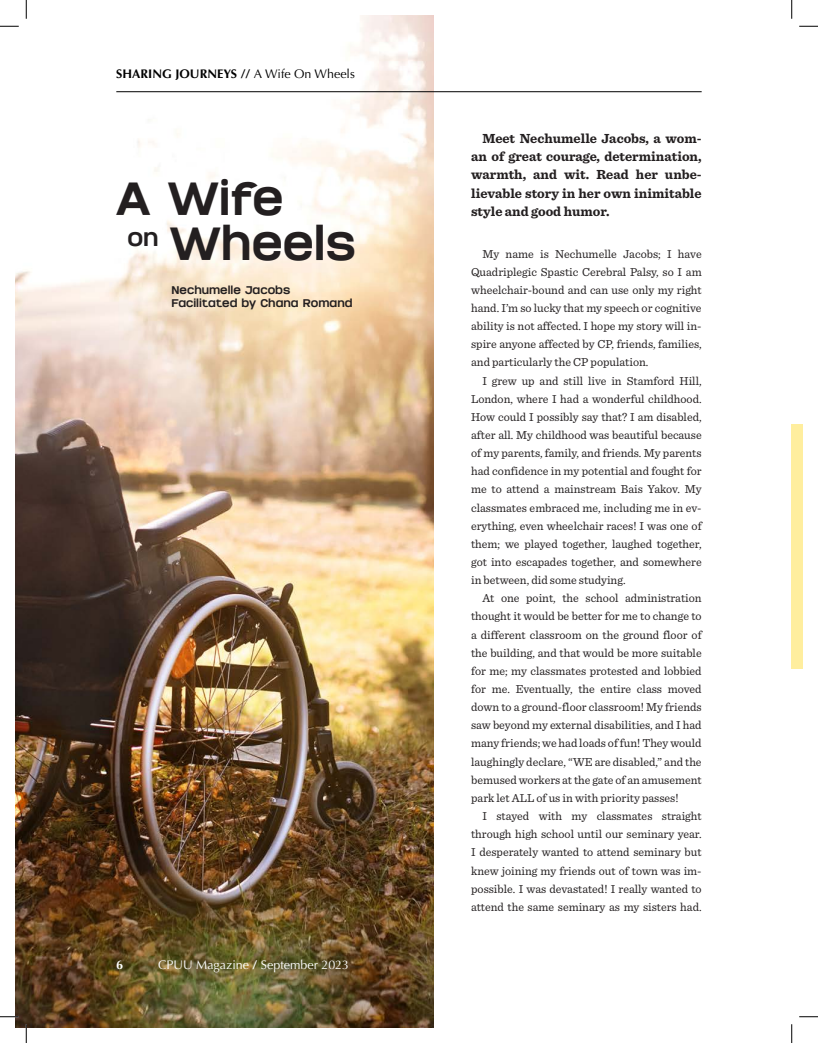
<style>
.page{position:relative;width:818px;height:1043px;background:#fff}
.page>*{position:absolute;margin:0;border:0;box-sizing:border-box;transform-origin:0 0}
.t1{font:46.38px "Ballega";color:#231f20}
.t2{font:23.25px "Ballega";color:#231f20}
.t3{font:700 13.75px/18.1px "Sentinel";color:#231f20;text-align:justify}
.t4{font:700 12.5px "Optima";color:#000001}
.t5{font:12.5px "Optima";color:#fff}
.t6{font:700 12.5px "Optima";color:#fff}
.t7{font:12.12px/18.1px "Sentinel";color:#231f20;text-align:justify}
.t8{font:11.12px "Ballega";color:#231f20}
.s1{font-weight:400}
.s2{font-weight:700}
</style>
<div class="page">
<img style="left:15px;top:15px;width:418px;height:1013px">
<hr style="left:116px;top:91px;width:585px;height:1px;background:#000001">
<div style="left:791px;top:424px;width:11px;height:245px;background:#ffee9e"></div>
<svg style="left:0;top:26px;width:19px;height:1px"></svg>
<svg style="left:799px;top:26px;width:19px;height:1px"></svg>
<svg style="left:0;top:1016px;width:19px;height:1px"></svg>
<svg style="left:799px;top:1016px;width:19px;height:1px"></svg>
<svg style="left:26px;top:0;width:1px;height:19px"></svg>
<svg style="left:26px;top:1024px;width:1px;height:18px"></svg>
<svg style="left:791px;top:0;width:1px;height:19px"></svg>
<svg style="left:791px;top:1024px;width:1px;height:18px"></svg>
<p class="t4" style="left:116px;top:67px;width:240px">SHARING JOURNEYS // <span class="s1">A Wife On Wheels</span></p>
<p class="t1" style="left:116px;top:168px;width:169px">A Wife</p>
<p class="t2" style="left:127px;top:223px;width:33px">on</p>
<p class="t1" style="left:170px;top:213px;width:188px">Wheels</p>
<p class="t8" style="left:171px;top:282px;width:120px">Nechumelle Jacobs</p>
<p class="t8" style="left:171px;top:296px;width:182px">Facilitated by Chana Romand</p>
<p class="t6" style="left:116px;top:957px;width:8px">6</p>
<p class="t5" style="left:158px;top:957px;width:193px">CPUU Magazine <span class="s2">/</span> September 2023</p>
<p class="t3" style="left:471px;top:129px;width:232px;text-indent:11px">Meet Nechumelle Jacobs, a wom&shy;an of great courage, determination, warmth, and wit. Read her unbe&shy;lievable story in her own inimitable style and good humor.</p>
<p class="t7" style="left:471px;top:244px;width:232px;text-indent:11px">My name is Nechumelle Jacobs; I have Quadriplegic Spastic Cerebral Palsy, so I am wheelchair-bound and can use only my right hand. I’m so lucky that my speech or cognitive ability is not affected. I hope my story will in&shy;spire anyone affected by CP, friends, families, and particularly the CP population.</p>
<p class="t7" style="left:471px;top:371px;width:232px;text-indent:11px">I grew up and still live in Stamford Hill, London, where I had a wonderful childhood.<br>How could I possibly say that? I am disabled, after all. My childhood was beautiful because of my parents, family, and friends. My parents had confidence in my potential and fought for me to attend a mainstream Bais Yakov. My classmates embraced me, including me in ev&shy;erything, even wheelchair races! I was one of them; we played together, laughed together, got into escapades together, and somewhere in between, did some studying.</p>
<p class="t7" style="left:471px;top:588px;width:232px;text-indent:11px">At one point, the school administration thought it would be better for me to change to a different classroom on the ground floor of the building, and that would be more suitable for me; my classmates protested and lobbied for me. Eventually, the entire class moved down to a ground-floor classroom! My friends saw beyond my external disabilities, and I had many friends; we had loads of fun! They would laughingly declare, “WE are disabled,” and the bemused workers at the gate of an amusement park let ALL of us in with priority passes!</p>
<p class="t7" style="left:471px;top:806px;width:232px;text-indent:11px">I stayed with my classmates straight through high school until our seminary year.<br>I desperately wanted to attend seminary but knew joining my friends out of town was im&shy;possible. I was devastated! I really wanted to attend the same seminary as my sisters had.</p>
</div>
